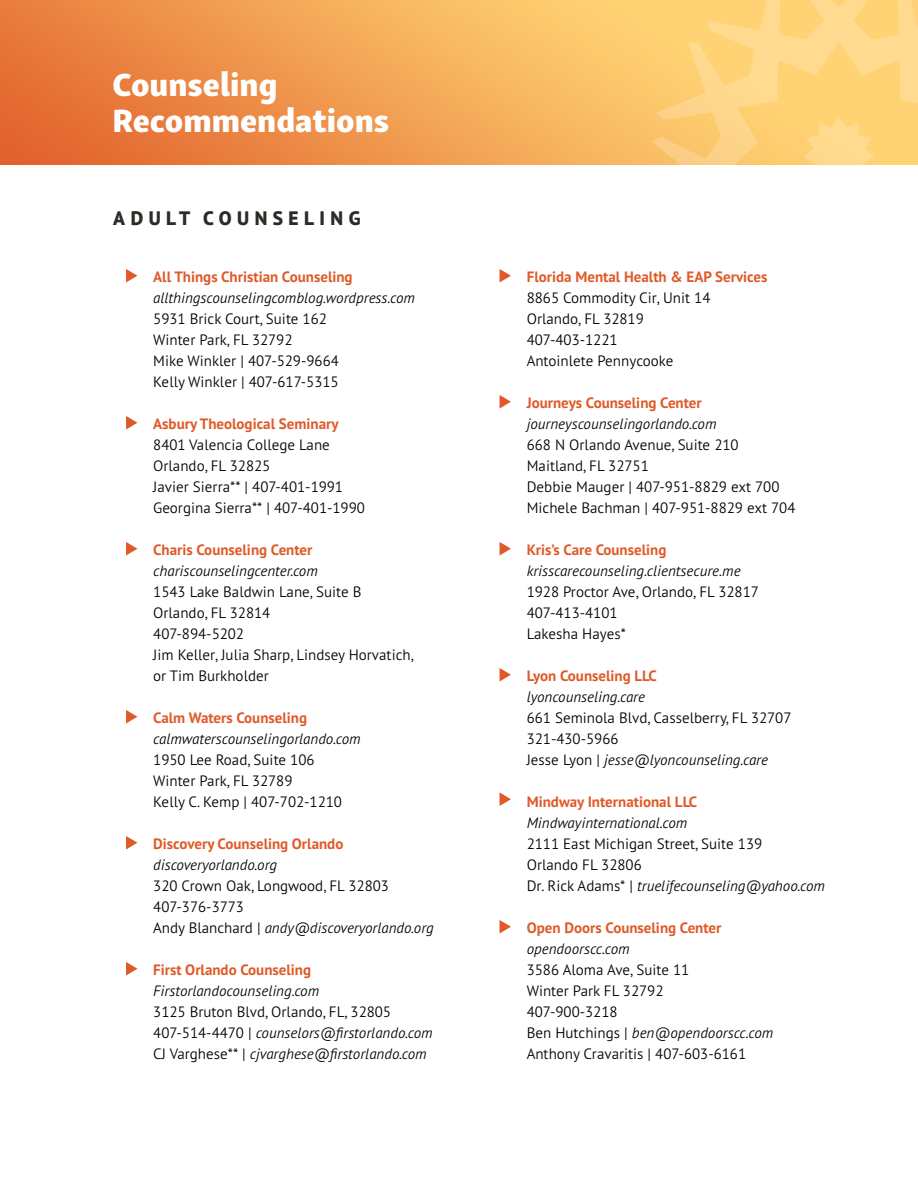
<style>
.page{position:relative;width:918px;height:1188px;background:#fff}
.page>*{position:absolute;margin:0;border:0;box-sizing:border-box;transform-origin:0 0}
.t1{font:33px/36px "Skolar Sans Latn Eb";color:#fff}
.t2{font:800 19.5px "PT Sans Pro";letter-spacing:.28em;color:#2e2a26}
.t3{font:300 15px/21px "PT Sans Pro";color:#000}
.t4{font:700 15px "PT Sans Pro";color:#df5a28}
.t5{font:italic 300 15px "PT Sans Pro";color:#000}
.s1{font-style:italic}
</style>
<div class="page">
<img style="left:0;top:0;width:651px;height:164px">
<svg style="left:651px;top:0;width:267px;height:165px;background:#fed27c"></svg>
<svg style="left:804px;top:117px;width:71px;height:48px;background:#fed684"></svg>
<svg style="left:126px;top:269px;width:11px;height:14px"></svg>
<svg style="left:500px;top:269px;width:11px;height:14px"></svg>
<svg style="left:500px;top:395px;width:11px;height:14px"></svg>
<svg style="left:500px;top:542px;width:11px;height:14px"></svg>
<svg style="left:500px;top:668px;width:11px;height:14px"></svg>
<svg style="left:500px;top:792px;width:11px;height:14px"></svg>
<svg style="left:500px;top:920px;width:11px;height:14px"></svg>
<svg style="left:126px;top:416px;width:11px;height:14px"></svg>
<svg style="left:126px;top:542px;width:11px;height:14px"></svg>
<svg style="left:126px;top:710px;width:11px;height:14px"></svg>
<svg style="left:126px;top:836px;width:11px;height:14px"></svg>
<svg style="left:126px;top:962px;width:11px;height:14px"></svg>
<h1 class="t1" style="left:112px;top:63px;width:278px">Counseling<br>Recommendations</h1>
<h2 class="t2" style="left:113px;top:205px;width:249px">ADULT COUNSELING</h2>
<p class="t4" style="left:153px;top:266px;width:201px">All Things Christian Counseling</p>
<p class="t5" style="left:153px;top:288px;width:263px">allthingscounselingcomblog.wordpress.com</p>
<p class="t3" style="left:153px;top:307px;width:187px">5931 Brick Court, Suite 162<br>Winter Park, FL 32792<br>Mike Winkler | 407-529-9664<br>Kelly Winkler | 407-617-5315</p>
<p class="t4" style="left:153px;top:413px;width:187px">Asbury Theological Seminary</p>
<p class="t3" style="left:153px;top:433px;width:213px">8401 Valencia College Lane<br>Orlando, FL 32825<br>Javier Sierra** | 407-401-1991<br>Georgina Sierra** | 407-401-1990</p>
<p class="t4" style="left:153px;top:539px;width:161px">Charis Counseling Center</p>
<p class="t5" style="left:153px;top:561px;width:166px">chariscounselingcenter.com</p>
<p class="t3" style="left:153px;top:580px;width:262px">1543 Lake Baldwin Lane, Suite B<br>Orlando, FL 32814<br>407-894-5202<br>Jim Keller, Julia Sharp, Lindsey Horvatich, or Tim Burkholder</p>
<p class="t4" style="left:153px;top:707px;width:155px">Calm Waters Counseling</p>
<p class="t5" style="left:153px;top:729px;width:209px">calmwaterscounselingorlando.com</p>
<p class="t3" style="left:153px;top:748px;width:190px">1950 Lee Road, Suite 106<br>Winter Park, FL 32789<br>Kelly C. Kemp | 407-702-1210</p>
<p class="t4" style="left:153px;top:833px;width:192px">Discovery Counseling Orlando</p>
<p class="t5" style="left:153px;top:855px;width:125px">discoveryorlando.org</p>
<p class="t3" style="left:153px;top:874px;width:282px">320 Crown Oak, Longwood, FL 32803<br>407-376-3773<br>Andy Blanchard | <span class="s1">andy@discoveryorlando.org</span></p>
<p class="t4" style="left:153px;top:959px;width:159px">First Orlando Counseling</p>
<p class="t5" style="left:153px;top:981px;width:167px">Firstorlandocounseling.com</p>
<p class="t3" style="left:153px;top:1000px;width:281px">3125 Bruton Blvd, Orlando, FL, 32805<br>407-514-4470 | <span class="s1">counselors@firstorlando.com<br></span>CJ Varghese** | <span class="s1">cjvarghese@firstorlando.com</span></p>
<p class="t4" style="left:527px;top:266px;width:242px">Florida Mental Health &amp; EAP Services</p>
<p class="t3" style="left:527px;top:286px;width:185px">8865 Commodity Cir, Unit 14<br>Orlando, FL 32819<br>407-403-1221<br>Antoinlete Pennycooke</p>
<p class="t4" style="left:527px;top:392px;width:177px">Journeys Counseling Center</p>
<p class="t5" style="left:527px;top:414px;width:191px">journeyscounselingorlando.com</p>
<p class="t3" style="left:527px;top:433px;width:270px">668 N Orlando Avenue, Suite 210<br>Maitland, FL 32751<br>Debbie Mauger | 407-951-8829 ext 700<br>Michele Bachman | 407-951-8829 ext 704</p>
<p class="t4" style="left:527px;top:539px;width:141px">Kris’s Care Counseling</p>
<p class="t5" style="left:527px;top:561px;width:215px">krisscarecounseling.clientsecure.me</p>
<p class="t3" style="left:527px;top:580px;width:234px">1928 Proctor Ave, Orlando, FL 32817<br>407-413-4101<br>Lakesha Hayes*</p>
<p class="t4" style="left:527px;top:665px;width:132px">Lyon Counseling LLC</p>
<p class="t5" style="left:527px;top:687px;width:120px">lyoncounseling.care</p>
<p class="t3" style="left:527px;top:706px;width:266px">661 Seminola Blvd, Casselberry, FL 32707<br>321-430-5966<br>Jesse Lyon | <span class="s1">jesse@lyoncounseling.care</span></p>
<p class="t4" style="left:527px;top:791px;width:172px">Mindway International LLC</p>
<p class="t5" style="left:527px;top:813px;width:162px">Mindwayinternational.com</p>
<p class="t3" style="left:527px;top:832px;width:300px">2111 East Michigan Street, Suite 139<br>Orlando FL 32806<br>Dr. Rick Adams* | <span class="s1">truelifecounseling@yahoo.com</span></p>
<p class="t4" style="left:527px;top:917px;width:196px">Open Doors Counseling Center</p>
<p class="t5" style="left:527px;top:939px;width:104px">opendoorscc.com</p>
<p class="t3" style="left:527px;top:958px;width:248px">3586 Aloma Ave, Suite 11<br>Winter Park FL 32792<br>407-900-3218<br>Ben Hutchings | <span class="s1">ben@opendoorscc.com<br></span>Anthony Cravaritis | 407-603-6161</p>
</div>
